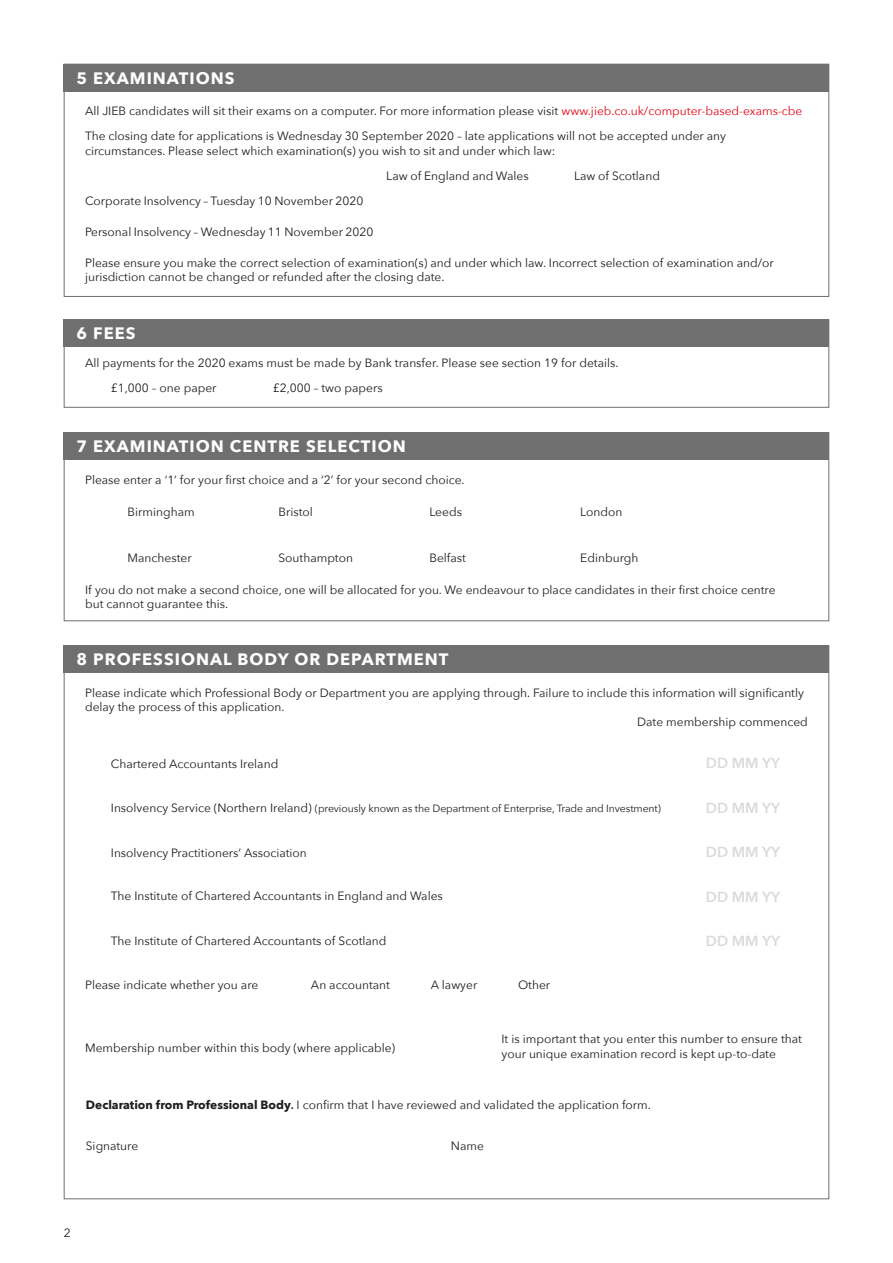
<style>
.page{position:relative;width:893px;height:1263px;background:#fff}
.page>*{position:absolute;margin:0;border:0;box-sizing:border-box;transform-origin:0 0}
.t1{font:700 16.5px "Avenir Next";letter-spacing:.06em;color:#fff}
.t2{font:600 14.55px "Avenir Next";color:#dadada}
.t3{font:12px/14.4px "Avenir Next";color:#1d1d1b}
.t4{font:10.5px "Avenir Next";letter-spacing:-.01em;color:#1d1d1b}
.s1{color:#e30613}
.s2{font-size:12px}
.s3{font-weight:700}
.s4{font-weight:600}
</style>
<div class="page">
<div style="left:64px;top:64px;width:765px;height:233px;background:#fff;border:1px solid #706f6f"></div>
<div style="left:64px;top:645px;width:765px;height:554px;background:#fff;border:1px solid #706f6f"></div>
<div style="left:64px;top:64px;width:765px;height:28px;background:#706f6f"></div>
<div style="left:64px;top:432px;width:765px;height:189px;background:#fff;border:1px solid #706f6f"></div>
<div style="left:64px;top:432px;width:765px;height:28px;background:#706f6f"></div>
<div style="left:64px;top:645px;width:765px;height:28px;background:#706f6f"></div>
<div style="left:64px;top:319px;width:765px;height:89px;background:#fff;border:1px solid #706f6f"></div>
<div style="left:64px;top:319px;width:765px;height:28px;background:#706f6f"></div>
<h1 class="t1" style="left:77px;top:63px;width:160px">5 EXAMINATIONS</h1>
<p class="t3" style="left:85px;top:103px;width:719px">All JIEB candidates will sit their exams on a computer. For more information please visit <span class="s1">www.jieb.co.uk/computer-based-exams-cbe</span></p>
<p class="t3" style="left:85px;top:129px;width:643px">The closing date for applications is Wednesday 30 September 2020 – late applications will not be accepted under any circumstances. Please select which examination(s) you wish to sit and under which law:</p>
<p class="t3" style="left:85px;top:193px;width:280px">Corporate Insolvency – Tuesday 10 November 2020</p>
<p class="t3" style="left:85px;top:224px;width:290px">Personal Insolvency – Wednesday 11 November 2020</p>
<p class="t3" style="left:386px;top:168px;width:144px">Law of England and Wales</p>
<p class="t3" style="left:574px;top:168px;width:87px">Law of Scotland</p>
<p class="t3" style="left:85px;top:255px;width:690px">Please ensure you make the correct selection of examination(s) and under which law. Incorrect selection of examination and/or jurisdiction cannot be changed or refunded after the closing date.</p>
<h1 class="t1" style="left:77px;top:319px;width:61px">6 FEES</h1>
<p class="t3" style="left:85px;top:355px;width:535px">All payments for the 2020 exams must be made by Bank transfer. Please see section 19 for details.</p>
<p class="t3" style="left:111px;top:381px;width:107px">£1,000 – one paper</p>
<p class="t3" style="left:273px;top:381px;width:111px">£2,000 – two papers</p>
<h1 class="t1" style="left:77px;top:432px;width:331px">7 EXAMINATION CENTRE SELECTION</h1>
<p class="t3" style="left:85px;top:472px;width:381px">Please enter a ‘1’ for your first choice and a ‘2’ for your second choice.</p>
<p class="t3" style="left:128px;top:504px;width:69px">Birmingham</p>
<p class="t3" style="left:278px;top:504px;width:36px">Bristol</p>
<p class="t3" style="left:429px;top:504px;width:34px">Leeds</p>
<p class="t3" style="left:580px;top:504px;width:44px">London</p>
<p class="t3" style="left:128px;top:550px;width:66px">Manchester</p>
<p class="t3" style="left:278px;top:550px;width:76px">Southampton</p>
<p class="t3" style="left:429px;top:550px;width:38px">Belfast</p>
<p class="t3" style="left:580px;top:550px;width:60px">Edinburgh</p>
<p class="t3" style="left:85px;top:582px;width:692px">If you do not make a second choice, one will be allocated for you. We endeavour to place candidates in their first choice centre but cannot guarantee this.</p>
<h1 class="t1" style="left:77px;top:645px;width:373px">8 PROFESSIONAL BODY OR DEPARTMENT</h1>
<p class="t3" style="left:85px;top:685px;width:720px">Please indicate which Professional Body or Department you are applying through. Failure to include this information will significantly delay the process of this application.</p>
<p class="t3" style="left:637px;top:714px;width:172px">Date membership commenced</p>
<p class="t3" style="left:111px;top:756px;width:169px">Chartered Accountants Ireland</p>
<p class="t4" style="left:111px;top:799px;width:552px"><span class="s2">Insolvency Service (Northern Ireland)</span> (previously known as the Department of Enterprise, Trade and Investment)</p>
<p class="t3" style="left:111px;top:845px;width:197px">Insolvency Practitioners’ Association</p>
<p class="t3" style="left:111px;top:888px;width:334px">The Institute of Chartered Accountants in England and Wales</p>
<p class="t3" style="left:111px;top:933px;width:277px">The Institute of Chartered Accountants of Scotland</p>
<p class="t3" style="left:311px;top:977px;width:81px">An accountant</p>
<p class="t3" style="left:431px;top:977px;width:48px">A lawyer</p>
<p class="t3" style="left:518px;top:977px;width:34px">Other</p>
<p class="t3" style="left:85px;top:977px;width:175px">Please indicate whether you are</p>
<p class="t2" style="left:706px;top:751px;width:76px">DD MM YY</p>
<p class="t2" style="left:706px;top:795px;width:76px">DD MM YY</p>
<p class="t2" style="left:706px;top:839px;width:76px">DD MM YY</p>
<p class="t2" style="left:706px;top:884px;width:76px">DD MM YY</p>
<p class="t2" style="left:706px;top:928px;width:76px">DD MM YY</p>
<p class="t3" style="left:85px;top:1040px;width:312px">Membership number within this body (where applicable)</p>
<p class="t3" style="left:501px;top:1031px;width:302px">It is important that you enter this number to ensure that your unique examination record is kept up-to-date</p>
<p class="t3" style="left:86px;top:1096px;width:567px"><span class="s3">Declaration from Professional Body</span><span class="s4">.</span> I confirm that I have reviewed and validated the application form.</p>
<p class="t3" style="left:86px;top:1138px;width:54px">Signature</p>
<p class="t3" style="left:451px;top:1138px;width:35px">Name</p>
<p class="t3" style="left:64px;top:1225px;width:8px">2</p>
</div>
